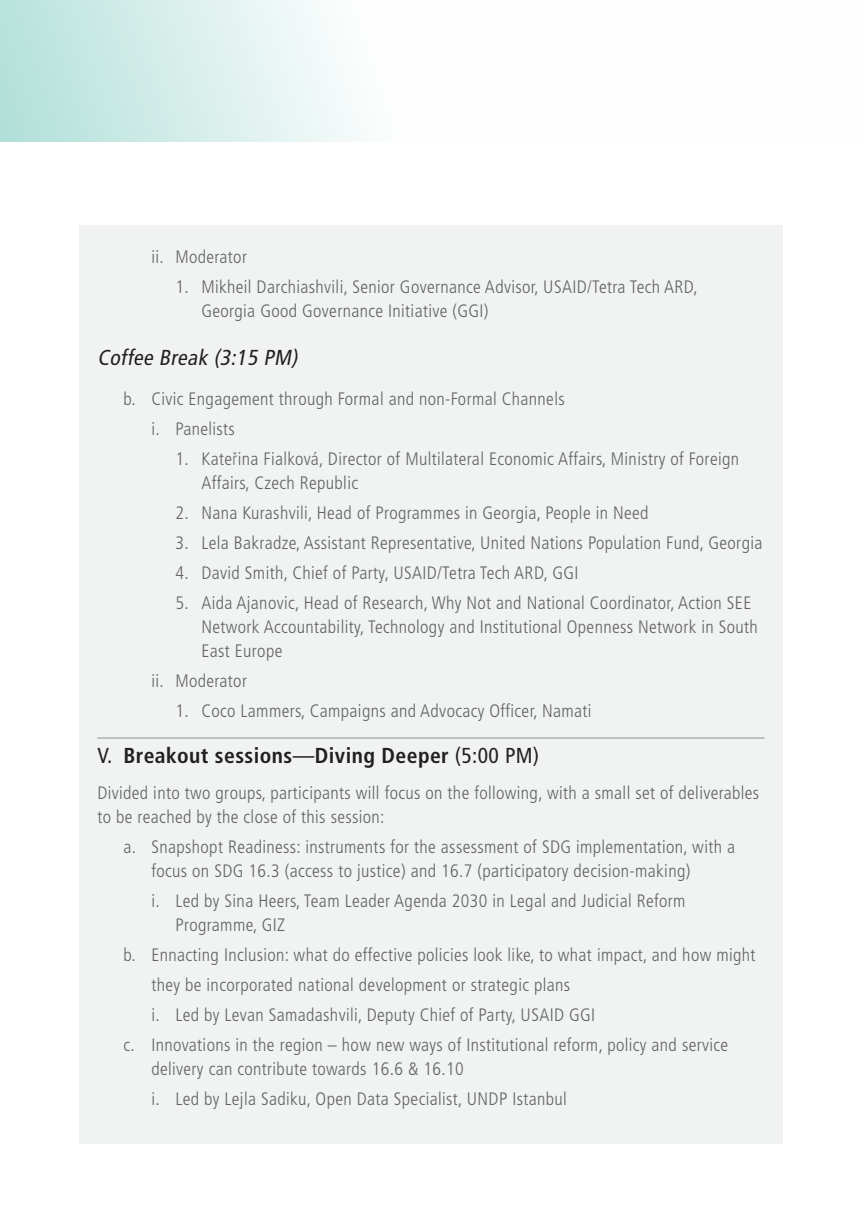
<style>
.page{position:relative;width:862px;height:1214px;background:#fff}
.page>*{position:absolute;margin:0;border:0;box-sizing:border-box;transform-origin:0 0}
.t1{font:700 condensed 21.6px "Frutiger LT Std";letter-spacing:.02em;color:#231f20}
.t2{font:italic condensed 21.6px "Frutiger LT Std";color:#231f20}
.t3{font:300 condensed 18px/24px "Frutiger LT Std";letter-spacing:.02em;color:#636366}
.s1{font-family:"Whitney Condensed";font-stretch:normal;font-size:20px}
.s2{font-weight:400}
</style>
<div class="page">
<svg style="left:0;top:0;width:359px;height:141px"></svg>
<div style="left:79px;top:225px;width:703px;height:917px;background:#f0f3f1"></div>
<hr style="left:97px;top:737px;width:667px;height:1px;background:#abb6ab">
<p class="t3" style="left:151px;top:244px;width:97px">ii. Moderator</p>
<p class="t3" style="left:175px;top:274px;width:524px">1. Mikheil Darchiashvili, Senior Governance Advisor, USAID/Tetra Tech ARD,</p>
<p class="t3" style="left:201px;top:298px;width:289px">Georgia Good Governance Initiative (GGI)</p>
<p class="t2" style="left:97px;top:344px;width:206px">Coffee Break (3:15 PM)</p>
<p class="t3" style="left:123px;top:386px;width:443px">b. Civic Engagement through Formal and non-Formal Channels</p>
<p class="t3" style="left:151px;top:416px;width:85px">i. Panelists</p>
<p class="t3" style="left:175px;top:446px;width:565px">1. Kate<span class="s1">ř</span>ina Fialková, Director of Multilateral Economic Affairs, Ministry of Foreign</p>
<p class="t3" style="left:201px;top:470px;width:158px">Affairs, Czech Republic</p>
<p class="t3" style="left:175px;top:500px;width:475px">2. Nana Kurashvili, Head of Programmes in Georgia, People in Need</p>
<p class="t3" style="left:175px;top:530px;width:588px">3. Lela Bakradze, Assistant Representative, United Nations Population Fund, Georgia</p>
<p class="t3" style="left:175px;top:560px;width:404px">4. David Smith, Chief of Party, USAID/Tetra Tech ARD, GGI</p>
<p class="t3" style="left:175px;top:590px;width:577px">5. Aida Ajanovic, Head of Research, Why Not and National Coordinator, Action SEE</p>
<p class="t3" style="left:201px;top:614px;width:558px">Network Accountability, Technology and Institutional Openness Network in South</p>
<p class="t3" style="left:201px;top:638px;width:82px">East Europe</p>
<p class="t3" style="left:151px;top:668px;width:97px">ii. Moderator</p>
<p class="t3" style="left:175px;top:698px;width:418px">1. Coco Lammers, Campaigns and Advocacy Officer, Namati</p>
<p class="t1" style="left:97px;top:742px;width:443px"><span class="s2">V.</span> Breakout sessions<span class="s2">—</span>Diving Deeper <span class="s2">(5:00 PM)</span></p>
<p class="t3" style="left:97px;top:780px;width:663px">Divided into two groups, participants will focus on the following, with a small set of deliverables to be reached by the close of this session:</p>
<p class="t3" style="left:123px;top:834px;width:613px">a. Snapshopt Readiness: instruments for the assessment of SDG implementation, with a</p>
<p class="t3" style="left:151px;top:858px;width:540px">focus on SDG 16.3 (access to justice) and 16.7 (participatory decision-making)</p>
<p class="t3" style="left:151px;top:888px;width:536px">i. Led by Sina Heers, Team Leader Agenda 2030 in Legal and Judicial Reform</p>
<p class="t3" style="left:175px;top:912px;width:111px">Programme, GIZ</p>
<p class="t3" style="left:123px;top:942px;width:633px">b. Ennacting Inclusion: what do effective policies look like, to what impact, and how might</p>
<p class="t3" style="left:151px;top:972px;width:420px">they be incorporated national development or strategic plans</p>
<p class="t3" style="left:151px;top:1002px;width:445px">i. Led by Levan Samadashvili, Deputy Chief of Party, USAID GGI</p>
<p class="t3" style="left:123px;top:1032px;width:606px">c. Innovations in the region – how new ways of Institutional reform, policy and service</p>
<p class="t3" style="left:151px;top:1056px;width:314px">delivery can contribute towards 16.6 &amp; 16.10</p>
<p class="t3" style="left:151px;top:1086px;width:417px">i. Led by Lejla Sadiku, Open Data Specialist, UNDP Istanbul</p>
</div>
